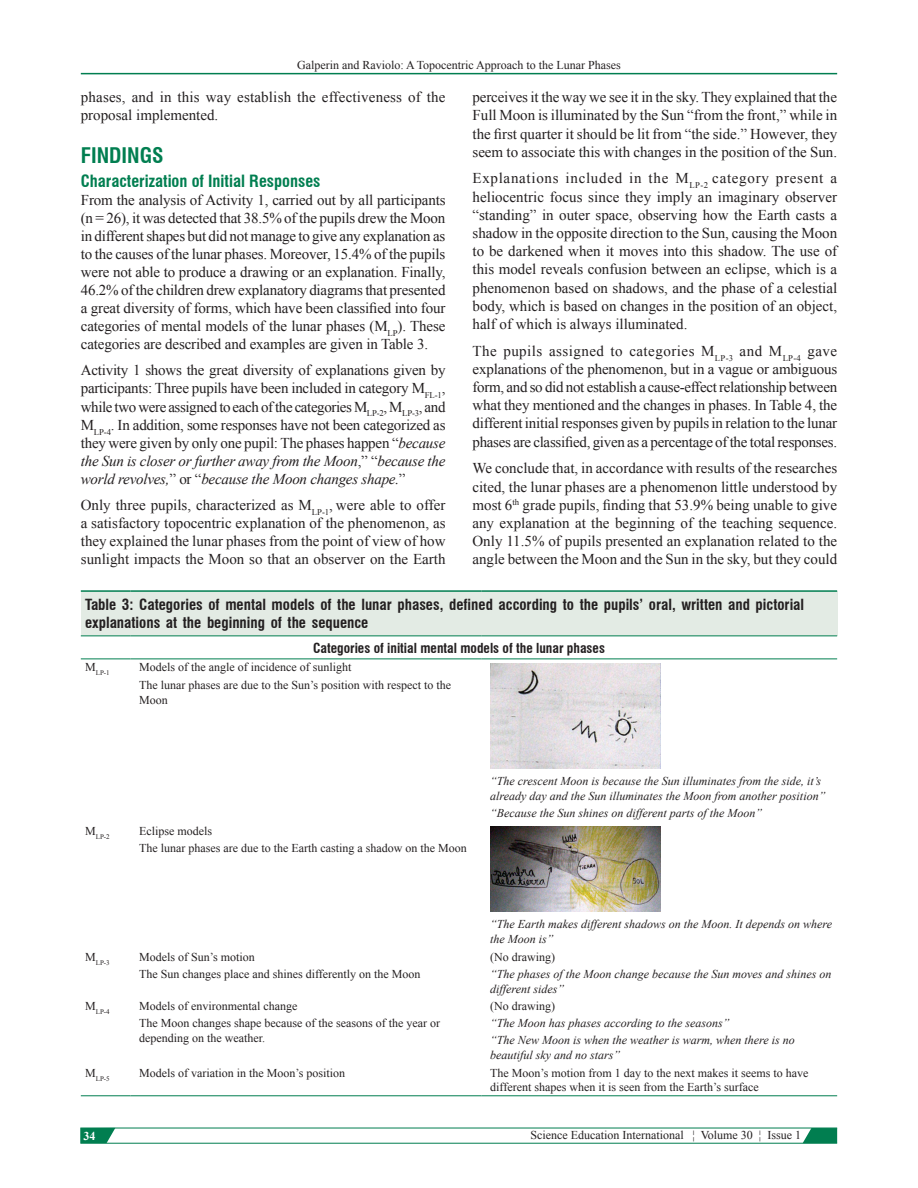
<style>
.page{position:relative;width:918px;height:1188px;background:#fff}
.page>*{position:absolute;margin:0;border:0;box-sizing:border-box;transform-origin:0 0}
.t1{font:700 condensed 21px "Swiss 721 BT";color:#017e50}
.t2{font:700 condensed 16.5px "Swiss 721 BT";color:#017e50}
.TX{font:15px/18.1px "Times New Roman";color:#231f20;text-align:justify}
.TT{font:700 condensed 15px/18px "Swiss 721 BT";color:#231f20}
.TCH{font:700 condensed 13.5px "Swiss 721 BT";color:#231f20}
.TB{font:italic 12px/15px "Times New Roman";color:#231f20}
.TB-2{font:12px/15px "Times New Roman";color:#231f20}
.TBL{font:12px/14.4px "Times New Roman";color:#231f20}
.t3{font:700 12px "Times New Roman";color:#fff}
.TB-3{font:7.05px "Times New Roman";color:#231f20}
.TBL-2{font:7.05px "Times New Roman";color:#231f20}
.s1{font-style:italic}
</style>
<div class="page">
<hr style="left:81px;top:73px;width:756px;height:1px;background:#017e50">
<svg style="left:80px;top:1128px;width:758px;height:16px"></svg>
<div style="left:81px;top:591px;width:756px;height:45px;background:#e3ebe4"></div>
<hr style="left:81px;top:590px;width:50px;height:2px;background:#017e50">
<hr style="left:135px;top:590px;width:347px;height:2px;background:#017e50">
<hr style="left:486px;top:590px;width:351px;height:2px;background:#017e50">
<hr style="left:81px;top:1095px;width:50px;height:1px;background:#017e50">
<hr style="left:135px;top:1095px;width:347px;height:1px;background:#017e50">
<hr style="left:486px;top:1095px;width:351px;height:1px;background:#017e50">
<hr style="left:81px;top:635px;width:50px;height:1px;background:#017e50">
<hr style="left:135px;top:635px;width:347px;height:1px;background:#017e50">
<hr style="left:486px;top:635px;width:351px;height:1px;background:#017e50">
<hr style="left:81px;top:659px;width:50px;height:1px;background:#017e50">
<hr style="left:135px;top:659px;width:347px;height:1px;background:#017e50">
<hr style="left:486px;top:659px;width:351px;height:1px;background:#017e50">
<img style="left:490px;top:663px;width:170px;height:105px">
<img style="left:490px;top:826px;width:170px;height:85px">
<p class="TBL" style="left:297px;top:57px;width:325px">Galperin and Raviolo: A Topocentric Approach to the Lunar Phases</p>
<p class="TX" style="left:473px;top:88px;width:366px">perceives it the way we see it in the sky. They explained that the Full Moon is illuminated by the Sun “from the front,” while in the first quarter it should be lit from “the side.” However, they seem to associate this with changes in the position of the Sun.</p>
<p class="TX" style="left:473px;top:169px;width:366px">Explanations included in the M<sub>LP-2</sub> category present a heliocentric focus since they imply an imaginary observer “standing” in outer space, observing how the Earth casts a shadow in the opposite direction to the Sun, causing the Moon to be darkened when it moves into this shadow. The use of this model reveals confusion between an eclipse, which is a phenomenon based on shadows, and the phase of a celestial body, which is based on changes in the position of an object, half of which is always illuminated.</p>
<p class="TX" style="left:473px;top:341px;width:366px">The pupils assigned to categories M<sub>LP-3</sub> and M<sub>LP-4</sub> gave explanations of the phenomenon, but in a vague or ambiguous form, and so did not establish a cause-effect relationship between what they mentioned and the changes in phases. In Table 4, the different initial responses given by pupils in relation to the lunar phases are classified, given as a percentage ofthe total responses.</p>
<p class="TX" style="left:473px;top:459px;width:366px">We conclude that, in accordance with results of the researches cited, the lunar phases are a phenomenon little understood by most 6<sup>th</sup> grade pupils, finding that 53.9% being unable to give any explanation at the beginning of the teaching sequence.<br>Only 11.5% of pupils presented an explanation related to the angle between the Moon and the Sun in the sky, but they could</p>
<p class="TT" style="left:85px;top:596px;width:721px">Table 3: Categories of mental models of the lunar phases, defined according to the pupils’ oral, written and pictorial explanations at the beginning of the sequence</p>
<p class="TCH" style="left:313px;top:640px;width:293px">Categories of initial mental models of the lunar phases</p>
<p class="TB-3" style="left:85px;top:668px;width:26px"><sup>M</sup>LP‑1</p>
<p class="TB-2" style="left:139px;top:660px;width:214px">Models of the angle of incidence of sunlight</p>
<p class="TB-2" style="left:139px;top:677px;width:313px">The lunar phases are due to the Sun’s position with respect to the<br>Moon</p>
<p class="TX" style="left:81px;top:88px;width:366px">phases, and in this way establish the effectiveness of the proposal implemented.</p>
<h1 class="t1" style="left:81px;top:142px;width:84px">FINDINGS</h1>
<h2 class="t2" style="left:81px;top:171px;width:241px">Characterization of Initial Responses</h2>
<p class="TX" style="left:81px;top:190px;width:366px">From the analysis of Activity 1, carried out by all participants (n = 26), it was detected that 38.5% of the pupils drew the Moon in different shapes but did not manage to give any explanation as to the causes of the lunar phases. Moreover, 15.4% of the pupils were not able to produce a drawing or an explanation. Finally, 46.2% of the children drew explanatory diagrams that presented a great diversity of forms, which have been classified into four categories of mental models of the lunar phases (M<sub>LP</sub>). These categories are described and examples are given in Table 3.</p>
<p class="TX" style="left:81px;top:361px;width:366px">Activity 1 shows the great diversity of explanations given by participants: Three pupils have been included in category M<sub>FL-1</sub>, while two were assigned to each of the categories M<sub>LP-2</sub>, M<sub>LP-3</sub>, and M<sub>LP-4</sub>. In addition, some responses have not been categorized as they were given by only one pupil: The phases happen “<span class="s1">because the Sun is closer or further away from the Moon</span>,” “<span class="s1">because the world revolves,</span>” or “<span class="s1">because the Moon changes shape.</span>”</p>
<p class="TX" style="left:81px;top:496px;width:366px">Only three pupils, characterized as M<sub>LP-1</sub>, were able to offer a satisfactory topocentric explanation of the phenomenon, as they explained the lunar phases from the point of view of how sunlight impacts the Moon so that an observer on the Earth</p>
<p class="TB-3" style="left:85px;top:831px;width:26px"><sup>M</sup>LP‑2</p>
<p class="TB-2" style="left:139px;top:823px;width:74px">Eclipse models</p>
<p class="TB-2" style="left:139px;top:840px;width:329px">The lunar phases are due to the Earth casting a shadow on the Moon</p>
<p class="TB" style="left:490px;top:774px;width:337px">“The crescent Moon is because the Sun illuminates from the side, it’s already day and the Sun illuminates the Moon from another position”</p>
<p class="TB" style="left:490px;top:806px;width:273px">“Because the Sun shines on different parts of the Moon”</p>
<p class="TB-3" style="left:85px;top:957px;width:26px"><sup>M</sup>LP‑3</p>
<p class="TB-2" style="left:139px;top:949px;width:117px">Models of Sun’s motion</p>
<p class="TB-2" style="left:139px;top:966px;width:283px">The Sun changes place and shines differently on the Moon</p>
<p class="TB-3" style="left:85px;top:1007px;width:26px"><sup>M</sup>LP‑4</p>
<p class="TB-2" style="left:139px;top:998px;width:160px">Models of environmental change</p>
<p class="TB-2" style="left:139px;top:1015px;width:302px">The Moon changes shape because of the seasons of the year or depending on the weather.</p>
<p class="TB" style="left:490px;top:917px;width:343px">“The Earth makes different shadows on the Moon. It depends on where the Moon is”</p>
<p class="TB-2" style="left:490px;top:949px;width:66px">(No drawing)</p>
<p class="TB" style="left:490px;top:966px;width:343px">“The phases of the Moon change because the Sun moves and shines on different sides”</p>
<p class="TB-2" style="left:490px;top:998px;width:66px">(No drawing)</p>
<p class="TB" style="left:490px;top:1015px;width:241px">“The Moon has phases according to the seasons”</p>
<p class="TB" style="left:490px;top:1033px;width:306px">“The New Moon is when the weather is warm, when there is no beautiful sky and no stars”</p>
<p class="TBL-2" style="left:85px;top:1073px;width:26px"><sup>M</sup>LP‑5</p>
<p class="TBL" style="left:139px;top:1065px;width:207px">Models of variation in the Moon’s position</p>
<p class="TBL" style="left:490px;top:1065px;width:320px">The Moon’s motion from 1 day to the next makes it seems to have different shapes when it is seen from the Earth’s surface</p>
<p class="t3" style="left:84px;top:1127px;width:13px">34</p>
<p class="TBL" style="left:530px;top:1128px;width:272px">Science Education International ¦ Volume 30 ¦ Issue 1</p>
</div>
